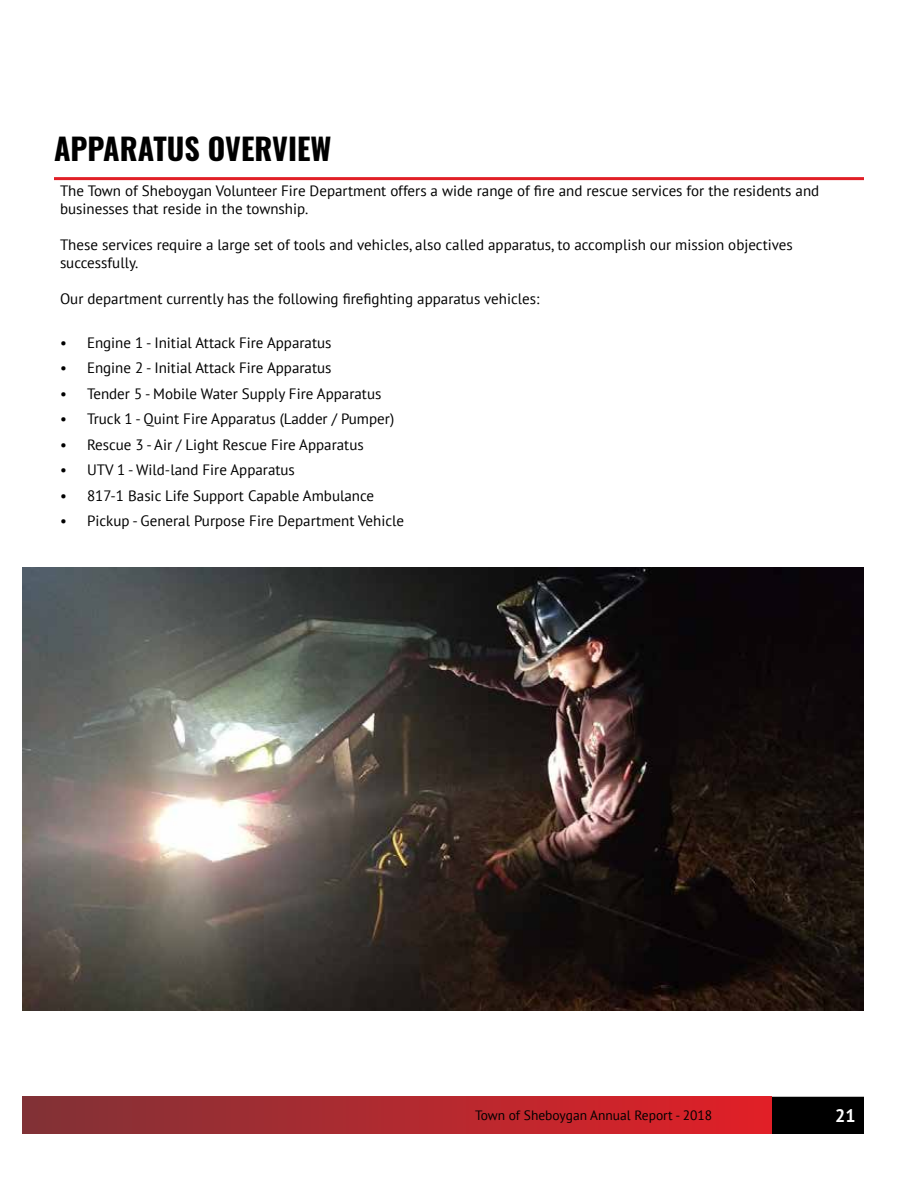
<style>
.page{position:relative;width:918px;height:1188px;background:#fff}
.page>*{position:absolute;margin:0;border:0;box-sizing:border-box;transform-origin:0 0}
.t1{font:700 30px "Oswald";color:#000}
.t2{font:700 18px "PT Sans";color:#fff}
.t3{font:15px/18px "PT Sans";color:#000}
.t4{font:13.5px "PT Sans";color:#000}
</style>
<div class="page">
<hr style="left:54px;top:177px;width:810px;height:3px;background:#e11f27">
<img style="left:22px;top:568px;width:842px;height:442px">
<div style="left:771px;top:1097px;width:93px;height:37px;background:#000"></div>
<div style="left:22px;top:1097px;width:749px;height:37px;background:linear-gradient(to right,#803337,#e12028)"></div>
<h1 class="t1" style="left:54px;top:128px;width:279px">APPARATUS OVERVIEW</h1>
<p class="t3" style="left:60px;top:182px;width:761px">The Town of Sheboygan Volunteer Fire Department offers a wide range of fire and rescue services for the residents and businesses that reside in the township.</p>
<p class="t3" style="left:60px;top:236px;width:734px">These services require a large set of tools and vehicles, also called apparatus, to accomplish our mission objectives successfully.</p>
<p class="t3" style="left:60px;top:290px;width:481px">Our department currently has the following firefighting apparatus vehicles:</p>
<p class="t3" style="left:60px;top:333px;width:273px">• Engine 1 - Initial Attack Fire Apparatus</p>
<p class="t3" style="left:60px;top:359px;width:273px">• Engine 2 - Initial Attack Fire Apparatus</p>
<p class="t3" style="left:60px;top:384px;width:323px">• Tender 5 - Mobile Water Supply Fire Apparatus</p>
<p class="t3" style="left:60px;top:410px;width:336px">• Truck 1 - Quint Fire Apparatus (Ladder / Pumper)</p>
<p class="t3" style="left:60px;top:435px;width:305px">• Rescue 3 - Air / Light Rescue Fire Apparatus</p>
<p class="t3" style="left:60px;top:461px;width:236px">• UTV 1 - Wild-land Fire Apparatus</p>
<p class="t3" style="left:60px;top:486px;width:316px">• 817-1 Basic Life Support Capable Ambulance</p>
<p class="t3" style="left:60px;top:512px;width:346px">• Pickup - General Purpose Fire Department Vehicle</p>
<p class="t4" style="left:475px;top:1107px;width:239px">Town of Sheboygan Annual Report - 2018</p>
<p class="t2" style="left:835px;top:1104px;width:22px">21</p>
</div>
